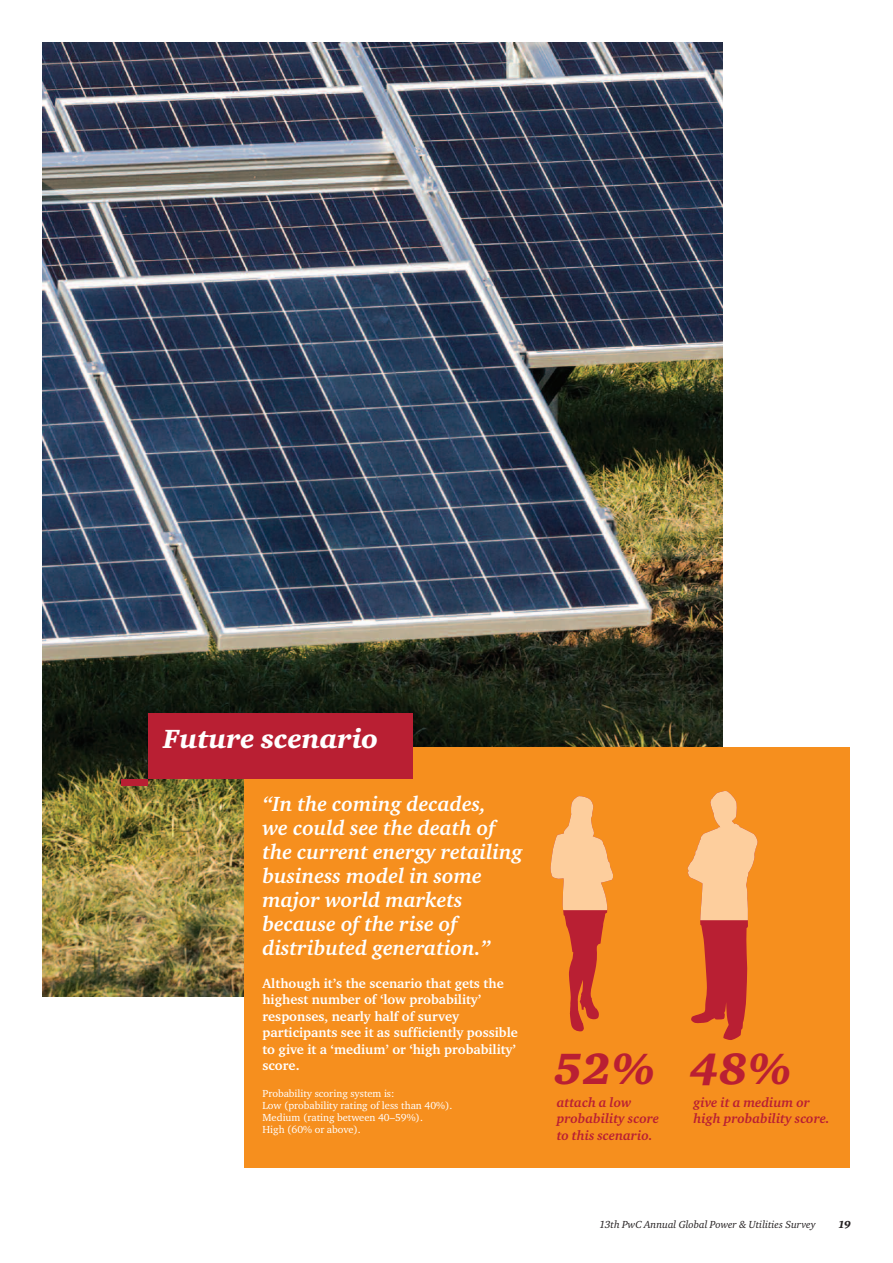
<style>
.page{position:relative;width:893px;height:1263px;background:#fff}
.page>*{position:absolute;margin:0;border:0;box-sizing:border-box;transform-origin:0 0}
.t1{font:45px "Charter ITC Blac Ital";color:#b91f33}
.t2{font:27px "Charter ITC Blac Ital";color:#fff}
.t3{font:italic 700 21px/24px "Charter ITC";color:#fff}
.t4{font:700 13.5px/16.5px "Charter ITC";color:#fff}
.t5{font:italic 700 13.5px/16.5px "Charter ITC";color:#b91f33}
.t6{font:10.5px/12px "Charter ITC";color:#fff}
.t7{font:italic 10.5px "Charter ITC";color:#231f20}
.t8{font:10.5px "Charter ITC Blac Ital";color:#231f20}
</style>
<div class="page">
<img style="left:43px;top:43px;width:680px;height:953px">
<div style="left:244px;top:747px;width:606px;height:421px;background:#f68f1e"></div>
<div style="left:148px;top:713px;width:265px;height:66px;background:#b91f33"></div>
<div style="left:122px;top:779px;width:26px;height:6px;background:#b91f33"></div>
<svg style="left:687px;top:791px;width:71px;height:249px"></svg>
<svg style="left:550px;top:796px;width:63px;height:235px"></svg>
<h2 class="t2" style="left:163px;top:723px;width:217px">Future scenario</h2>
<h3 class="t3" style="left:262px;top:791px;width:262px">“In the coming decades,<br>we could see the death of the current energy retailing business model in some major world markets because of the rise of distributed generation.”</h3>
<p class="t4" style="left:262px;top:975px;width:257px">Although it’s the scenario that gets the highest number of ‘low probability’ responses, nearly half of survey participants see it as sufficiently possible to give it a ‘medium’ or ‘high probability’ score.</p>
<p class="t6" style="left:262px;top:1088px;width:191px">Probability scoring system is:<br>Low (probability rating of less than 40%).<br>Medium (rating between 40–59%).<br>High (60% or above).</p>
<h1 class="t1" style="left:554px;top:1042px;width:103px">52%</h1>
<p class="t5" style="left:557px;top:1094px;width:104px">attach a low probability score to this scenario.</p>
<h1 class="t1" style="left:690px;top:1042px;width:103px">48%</h1>
<p class="t5" style="left:694px;top:1094px;width:138px">give it a medium or high probability score.</p>
<p class="t7" style="left:599px;top:1218px;width:218px">13th PwC Annual Global Power &amp; Utilities Survey</p>
<p class="t8" style="left:838px;top:1218px;width:14px">19</p>
</div>
